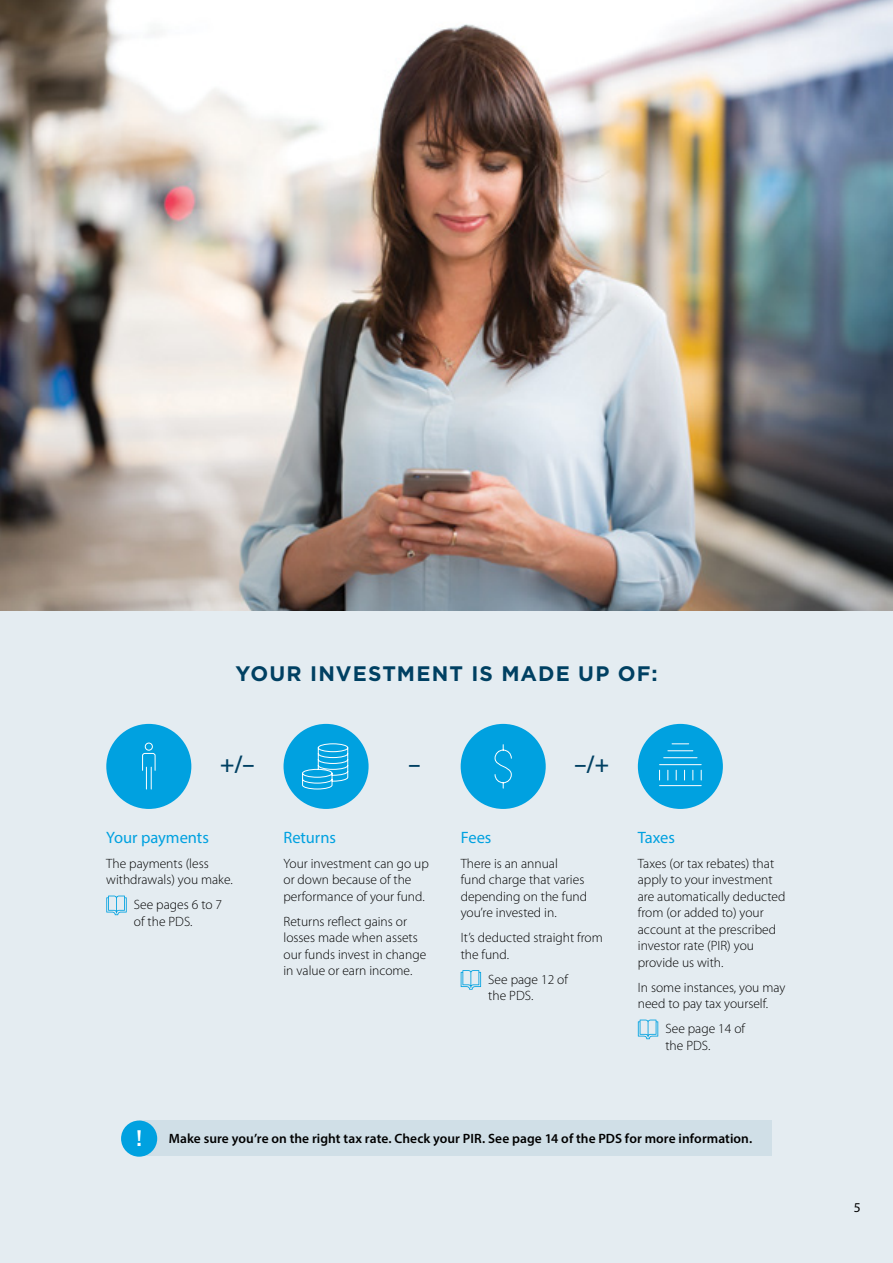
<style>
.page{position:relative;width:893px;height:1263px;background:#e4ecf1}
.page>*{position:absolute;margin:0;border:0;box-sizing:border-box;transform-origin:0 0}
.t1{font:600 24px "Myriad Pro";color:#004062}
.t2{font:700 21px "Gotham";letter-spacing:.055em;color:#004062}
.t3{font:16.5px "Myriad Pro";letter-spacing:-.005em;color:#00a1e0}
.t4{font:300 13.5px/16.5px "Myriad Pro";color:#000}
.t5{font:600 13.5px "Myriad Pro";letter-spacing:.005em;color:#000}
.t6{font:13.5px "Myriad Pro";color:#000}
.s1{font-family:"Gotham";font-weight:500;font-size:22.5px;color:#fff}
</style>
<div class="page">
<svg style="left:106px;top:895px;width:21px;height:20px"></svg>
<svg style="left:461px;top:970px;width:20px;height:20px"></svg>
<svg style="left:638px;top:1019px;width:20px;height:20px"></svg>
<img style="left:0;top:0;width:893px;height:611px">
<div style="left:461px;top:724px;width:85px;height:85px;background:#00a1e0;border-radius:50%"></div>
<svg style="left:494px;top:744px;width:18px;height:45px"></svg>
<div style="left:638px;top:724px;width:85px;height:85px;background:#00a1e0;border-radius:50%"></div>
<hr style="left:659px;top:764px;width:42px;height:1px;background:#fff">
<hr style="left:659px;top:785px;width:42px;height:1px;background:#fff">
<hr style="left:664px;top:757px;width:33px;height:1px;background:#fff">
<svg style="left:668px;top:750px;width:25px;height:1px"></svg>
<svg style="left:672px;top:743px;width:17px;height:1px"></svg>
<div style="left:106px;top:724px;width:85px;height:85px;background:#00a1e0;border-radius:50%"></div>
<svg style="left:142px;top:742px;width:14px;height:48px"></svg>
<div style="left:139px;top:1120px;width:633px;height:36px;background:#d0dfe7"></div>
<div style="left:121px;top:1120px;width:36px;height:37px;background:#00a1e0;border-radius:50%"></div>
<div style="left:284px;top:724px;width:85px;height:85px;background:#00a1e0;border-radius:50%"></div>
<svg style="left:302px;top:743px;width:46px;height:47px"></svg>
<h2 class="t2" style="left:235px;top:659px;width:424px">YOUR INVESTMENT IS MADE UP OF:</h2>
<h1 class="t1" style="left:220px;top:749px;width:36px">+/–</h1>
<h1 class="t1" style="left:409px;top:749px;width:13px">–</h1>
<h1 class="t1" style="left:575px;top:749px;width:36px">–/+</h1>
<p class="t3" style="left:106px;top:827px;width:104px">Your payments</p>
<p class="t4" style="left:106px;top:855px;width:128px">The payments (less withdrawals) you make.</p>
<p class="t4" style="left:134px;top:896px;width:90px">See pages 6 to 7 of the PDS.</p>
<p class="t3" style="left:283px;top:827px;width:54px">Returns</p>
<p class="t4" style="left:283px;top:855px;width:147px">Your investment can go up or down because of the performance of your fund.</p>
<p class="t4" style="left:283px;top:913px;width:144px">Returns reflect gains or losses made when assets our funds invest in change in value or earn income.</p>
<p class="t3" style="left:461px;top:827px;width:32px">Fees</p>
<p class="t4" style="left:461px;top:855px;width:128px">There is an annual<br>fund charge that varies depending on the fund you’re invested in.</p>
<p class="t4" style="left:461px;top:929px;width:144px">It’s deducted straight from the fund.</p>
<p class="t4" style="left:488px;top:971px;width:81px">See page 12 of the PDS.</p>
<p class="t3" style="left:638px;top:827px;width:39px">Taxes</p>
<p class="t4" style="left:638px;top:855px;width:149px">Taxes (or tax rebates) that apply to your investment are automatically deducted from (or added to) your account at the prescribed investor rate (PIR) you provide us with.</p>
<p class="t4" style="left:638px;top:979px;width:149px">In some instances, you may need to pay tax yourself.</p>
<p class="t4" style="left:665px;top:1020px;width:81px">See page 14 of the PDS.</p>
<p class="t5" style="left:136px;top:1130px;width:618px"><span class="s1">!</span> Make sure you’re on the right tax rate. Check your PIR. See page 14 of the PDS for more information.</p>
<p class="t6" style="left:854px;top:1199px;width:8px">5</p>
</div>
